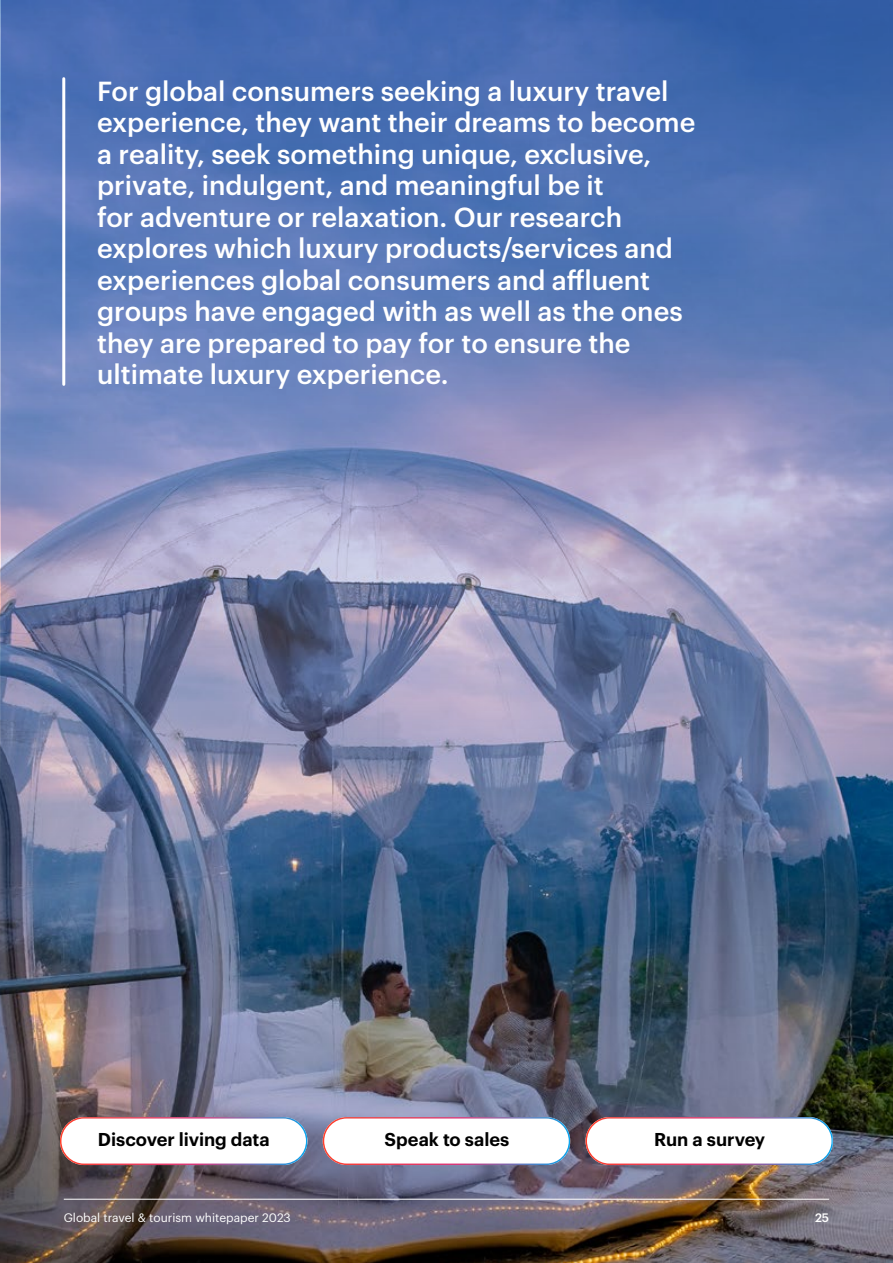
<style>
.page{position:relative;width:893px;height:1263px;background:#fff}
.page>*{position:absolute;margin:0;border:0;box-sizing:border-box;transform-origin:0 0}
.t1{font:500 27px/31.5px "Graphik";color:#fff}
.t2{font:600 18.15px "Graphik";color:#000}
.t3{font:12px "Graphik";color:#fff}
.t4{font:500 12px "Graphik";color:#fff}
</style>
<div class="page">
<img style="left:1px;top:0;width:892px;height:1263px">
<hr style="left:62px;top:79px;width:3px;height:305px;background:#fff">
<img style="left:60px;top:1117px;width:247px;height:48px">
<img style="left:323px;top:1117px;width:247px;height:48px">
<img style="left:585px;top:1117px;width:248px;height:48px">
<hr style="left:64px;top:1199px;width:765px;height:1px;background:#fff">
<p class="t1" style="left:97px;top:73px;width:600px">For global consumers seeking a luxury travel experience, they want their dreams to become a reality, seek something unique, exclusive, private, indulgent, and meaningful be it<br>for adventure or relaxation. Our research explores which luxury products/services and experiences global consumers and affluent groups have engaged with as well as the ones they are prepared to pay for to ensure the ultimate luxury experience.</p>
<p class="t2" style="left:98px;top:1126px;width:173px">Discover living data</p>
<p class="t2" style="left:384px;top:1126px;width:126px">Speak to sales</p>
<p class="t2" style="left:654px;top:1126px;width:113px">Run a survey</p>
<p class="t3" style="left:64px;top:1208px;width:229px">Global travel &amp; tourism whitepaper 2023</p>
<p class="t4" style="left:815px;top:1208px;width:16px">25</p>
</div>
